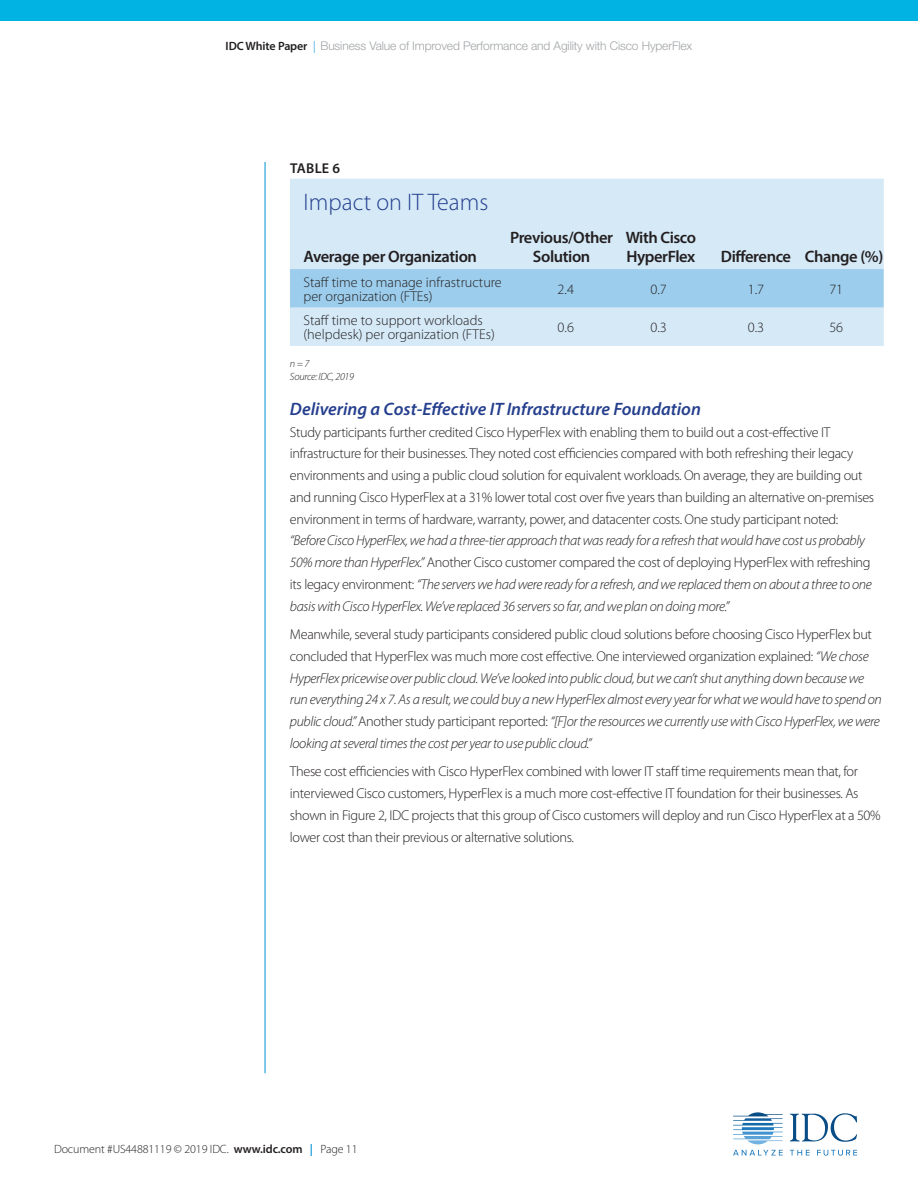
<style>
.page{position:relative;width:918px;height:1188px;background:#fff}
.page>*{position:absolute;margin:0;border:0;box-sizing:border-box;transform-origin:0 0}
.IDC_figure_title{font:300 24px "Myriad Pro";color:#253f8e}
.IDC_H3{font:italic 600 18px "Myriad Pro";color:#253f8e}
.IDC_table_header{font:600 16.5px/19.5px "Myriad Pro";letter-spacing:-.025em;color:#231f20;text-align:center}
.IDC_copy{font:300 14.25px/21.8px "Myriad Pro";letter-spacing:-.025em;color:#231f20}
.IDC_copy-2{font:italic 300 14.25px/21.8px "Myriad Pro";letter-spacing:-.025em;color:#231f20}
.IDC_table_copy{font:300 14.25px/14.2px "Myriad Pro";color:#231f20}
.IDC_figure_table_num{font:600 14.25px "Myriad Pro";letter-spacing:.02em;color:#231f20}
.t1{font:300 12px "Helvetica Neue LT Std";letter-spacing:-.01em;color:#a1a4a6}
.t2{font:300 12px "Myriad Pro";letter-spacing:-.01em;color:#231f20}
.IDC_source_next_to_n{font:italic 300 10.5px "Myriad Pro";letter-spacing:-.025em;color:#231f20}
.IDC_source{font:italic 300 10.5px "Myriad Pro";color:#231f20}
.s1{font-family:"Myriad Pro";font-weight:600;color:#221f1f}
.s2{font-family:"Myriad Pro";color:#0092d3}
.s3{font-style:italic}
.s4{font-style:normal}
.s5{font-weight:600}
.s6{font-weight:600;color:#0092d3}
</style>
<div class="page">
<svg style="left:790px;top:1113px;width:67px;height:29px"></svg>
<svg style="left:733px;top:1150px;width:50px;height:5px"></svg>
<svg style="left:790px;top:1150px;width:20px;height:5px"></svg>
<svg style="left:817px;top:1150px;width:40px;height:6px"></svg>
<svg style="left:733px;top:1112px;width:50px;height:32px"></svg>
<div style="left:0;top:0;width:918px;height:21px;background:#00b3e3"></div>
<hr style="left:265px;top:162px;width:1px;height:911px;background:#0092d3">
<div style="left:290px;top:179px;width:594px;height:167px;background:#d5e9f7"></div>
<div style="left:290px;top:269px;width:594px;height:39px;background:#9ccdec"></div>
<p class="t1" style="left:226px;top:39px;width:468px"><span class="s1">IDC White Paper</span> <span class="s2">|</span> Business Value of Improved Performance and Agility with Cisco HyperFlex</p>
<p class="IDC_figure_table_num" style="left:290px;top:159px;width:51px">TABLE 6</p>
<p class="IDC_figure_title" style="left:303px;top:188px;width:186px">Impact on IT Teams</p>
<p class="IDC_table_header" style="left:303px;top:247px;width:175px">Average per Organization</p>
<p class="IDC_table_header" style="left:510px;top:227px;width:105px">Previous/Other<br>Solution</p>
<p class="IDC_table_header" style="left:626px;top:227px;width:72px;text-align:left">With Cisco<br>HyperFlex</p>
<p class="IDC_table_header" style="left:721px;top:247px;width:72px">Difference</p>
<p class="IDC_table_header" style="left:805px;top:247px;width:80px">Change (%)</p>
<p class="IDC_table_copy" style="left:303px;top:274px;width:200px">Staff time to manage infrastructure per organization (FTEs)</p>
<p class="IDC_table_copy" style="left:558px;top:282px;width:18px">2.4</p>
<p class="IDC_table_copy" style="left:650px;top:282px;width:18px">0.7</p>
<p class="IDC_table_copy" style="left:748px;top:282px;width:18px">1.7</p>
<p class="IDC_table_copy" style="left:829px;top:282px;width:15px">71</p>
<p class="IDC_table_copy" style="left:303px;top:313px;width:193px">Staff time to support workloads (helpdesk) per organization (FTEs)</p>
<p class="IDC_table_copy" style="left:558px;top:320px;width:18px">0.6</p>
<p class="IDC_table_copy" style="left:650px;top:320px;width:18px">0.3</p>
<p class="IDC_table_copy" style="left:748px;top:320px;width:18px">0.3</p>
<p class="IDC_table_copy" style="left:829px;top:320px;width:15px">56</p>
<p class="IDC_source" style="left:290px;top:357px;width:21px">n = 7</p>
<p class="IDC_source_next_to_n" style="left:290px;top:371px;width:66px">Source: IDC, 2019</p>
<p class="IDC_H3" style="left:290px;top:397px;width:413px">Delivering a Cost-Effective IT Infrastructure Foundation</p>
<p class="IDC_copy" style="left:290px;top:421px;width:586px">Study participants further credited Cisco HyperFlex with enabling them to build out a cost-effective IT infrastructure for their businesses. They noted cost efficiencies compared with both refreshing their legacy environments and using a public cloud solution for equivalent workloads. On average, they are building out and running Cisco HyperFlex at a 31% lower total cost over five years than building an alternative on-premises environment in terms of hardware, warranty, power, and datacenter costs. One study participant noted: <span class="s3">“Before Cisco HyperFlex, we had a three-tier approach that was ready for a refresh that would have cost us probably 50% more than HyperFlex.”</span> Another Cisco customer compared the cost of deploying HyperFlex with refreshing its legacy environment: <span class="s3">“The servers we had were ready for a refresh, and we replaced them on about a three to one basis with Cisco HyperFlex. We’ve replaced 36 servers so far, and we plan on doing more.”</span></p>
<p class="IDC_copy-2" style="left:290px;top:623px;width:593px"><span class="s4">Meanwhile, several study participants considered public cloud solutions before choosing Cisco HyperFlex but concluded that HyperFlex was much more cost effective. One interviewed organization explained:</span> “We chose HyperFlex pricewise over public cloud. We’ve looked into public cloud, but we can’t shut anything down because we run everything 24 x 7. As a result, we could buy a new HyperFlex almost every year for what we would have to spend on public cloud.” <span class="s4">Another study participant reported:</span> “[F]or the resources we currently use with Cisco HyperFlex, we were looking at several times the cost per year to use public cloud.”</p>
<p class="IDC_copy" style="left:290px;top:761px;width:592px">These cost efficiencies with Cisco HyperFlex combined with lower IT staff time requirements mean that, for interviewed Cisco customers, HyperFlex is a much more cost-effective IT foundation for their businesses. As shown in Figure 2, IDC projects that this group of Cisco customers will deploy and run Cisco HyperFlex at a 50% lower cost than their previous or alternative solutions.</p>
<p class="t2" style="left:54px;top:1141px;width:305px">Document #US44881119 © 2019 IDC. <span class="s5">www.idc.com</span> <span class="s6">|</span> Page 11</p>
</div>
